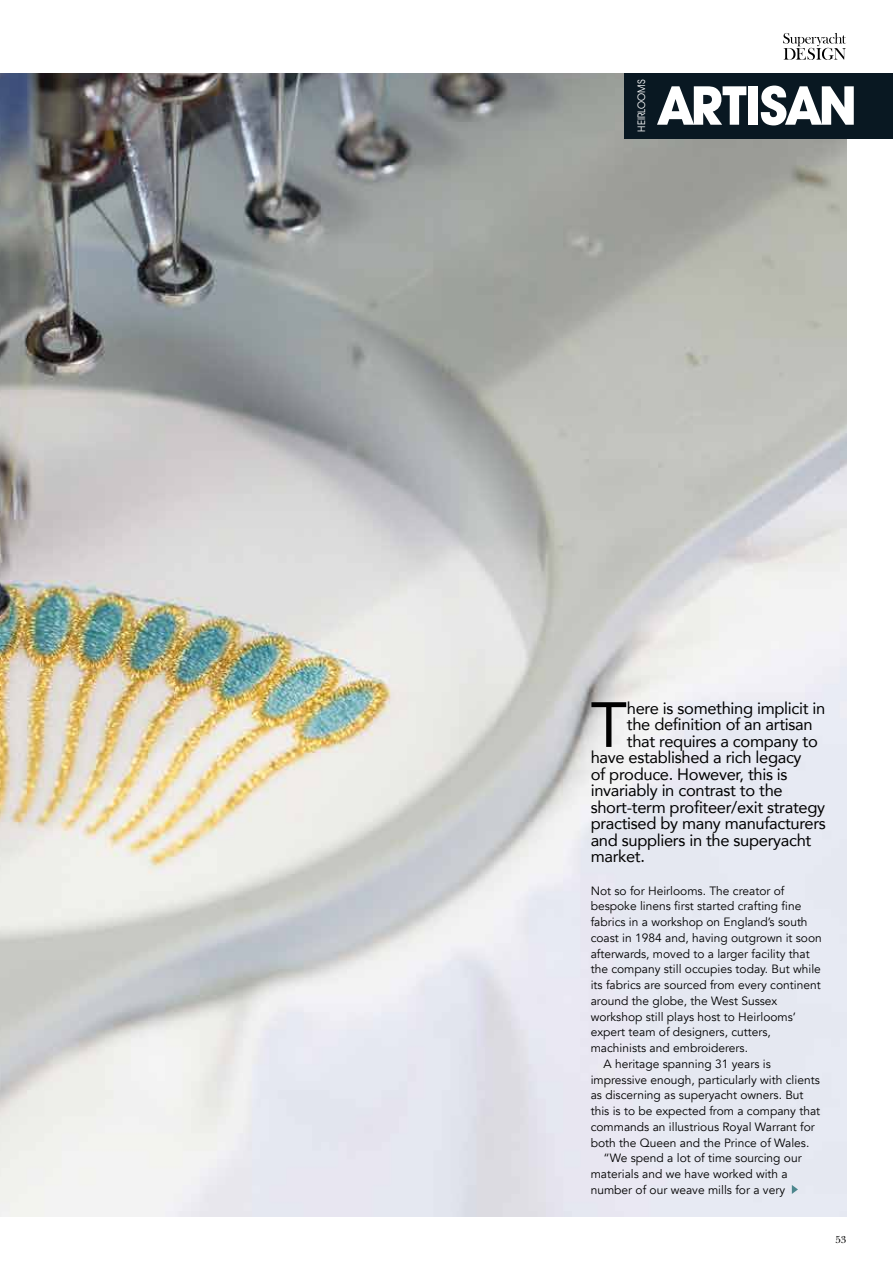
<style>
.page{position:relative;width:893px;height:1263px;background:#fff}
.page>*{position:absolute;margin:0;border:0;box-sizing:border-box;transform-origin:0 0}
.t1{font:63.15px "Avenir";color:#000}
.t2{font:700 54px "Avant Garde IT Cby BT";letter-spacing:-.02em;color:#fff}
.t3{font:16.5px "Avenir";letter-spacing:-.02em;color:#000}
.t4{font:12px "Avenir";color:#000}
.t5{font:10.5px "Avant Garde IT Cby BT";color:#fff}
.t6{font:10.5px "New Baskerville";color:#000}
</style>
<div class="page">
<img style="left:0;top:73px;width:846px;height:1143px">
<svg style="left:783px;top:33px;width:63px;height:27px"></svg>
<div style="left:624px;top:73px;width:269px;height:65px;background:#091822"></div>
<svg style="left:792px;top:1185px;width:6px;height:9px"></svg>
<p class="t5" style="left:635px;top:132px;width:54px;rotate:-90deg">HEIRLOOMS</p>
<h2 class="t2" style="left:659px;top:73px;width:199px">ARTISAN</h2>
<h1 class="t1" style="left:591px;top:674px;width:38px">T</h1>
<h3 class="t3" style="left:627px;top:695px;width:200px">here is something implicit in</h3>
<h3 class="t3" style="left:627px;top:711px;width:187px">the definition of an artisan</h3>
<h3 class="t3" style="left:627px;top:728px;width:192px">that requires a company to</h3>
<h3 class="t3" style="left:591px;top:744px;width:212px">have established a rich legacy</h3>
<h3 class="t3" style="left:591px;top:761px;width:198px">of produce. However, this is</h3>
<h3 class="t3" style="left:591px;top:777px;width:193px">invariably in contrast to the</h3>
<h3 class="t3" style="left:591px;top:794px;width:236px">short-term profiteer/exit strategy</h3>
<h3 class="t3" style="left:591px;top:810px;width:237px">practised by many manufacturers</h3>
<h3 class="t3" style="left:591px;top:827px;width:222px">and suppliers in the superyacht</h3>
<h3 class="t3" style="left:591px;top:843px;width:56px">market.</h3>
<p class="t4" style="left:591px;top:883px;width:195px">Not so for Heirlooms. The creator of</p>
<p class="t4" style="left:591px;top:899px;width:212px">bespoke linens first started crafting fine</p>
<p class="t4" style="left:591px;top:915px;width:218px">fabrics in a workshop on England’s south</p>
<p class="t4" style="left:591px;top:931px;width:233px">coast in 1984 and, having outgrown it soon</p>
<p class="t4" style="left:591px;top:946px;width:221px">afterwards, moved to a larger facility that</p>
<p class="t4" style="left:591px;top:962px;width:232px">the company still occupies today. But while</p>
<p class="t4" style="left:591px;top:978px;width:231px">its fabrics are sourced from every continent</p>
<p class="t4" style="left:591px;top:994px;width:188px">around the globe, the West Sussex</p>
<p class="t4" style="left:591px;top:1009px;width:207px">workshop still plays host to Heirlooms’</p>
<p class="t4" style="left:591px;top:1025px;width:182px">expert team of designers, cutters,</p>
<p class="t4" style="left:591px;top:1041px;width:159px">machinists and embroiderers.</p>
<p class="t4" style="left:603px;top:1056px;width:169px">A heritage spanning 31 years is</p>
<p class="t4" style="left:591px;top:1072px;width:231px">impressive enough, particularly with clients</p>
<p class="t4" style="left:591px;top:1088px;width:214px">as discerning as superyacht owners. But</p>
<p class="t4" style="left:591px;top:1104px;width:231px">this is to be expected from a company that</p>
<p class="t4" style="left:591px;top:1119px;width:226px">commands an illustrious Royal Warrant for</p>
<p class="t4" style="left:591px;top:1135px;width:220px">both the Queen and the Prince of Wales.</p>
<p class="t4" style="left:603px;top:1151px;width:200px">“We spend a lot of time sourcing our</p>
<p class="t4" style="left:591px;top:1167px;width:199px">materials and we have worked with a</p>
<p class="t4" style="left:591px;top:1182px;width:196px">number of our weave mills for a very</p>
<p class="t6" style="left:835px;top:1233px;width:12px">53</p>
</div>
